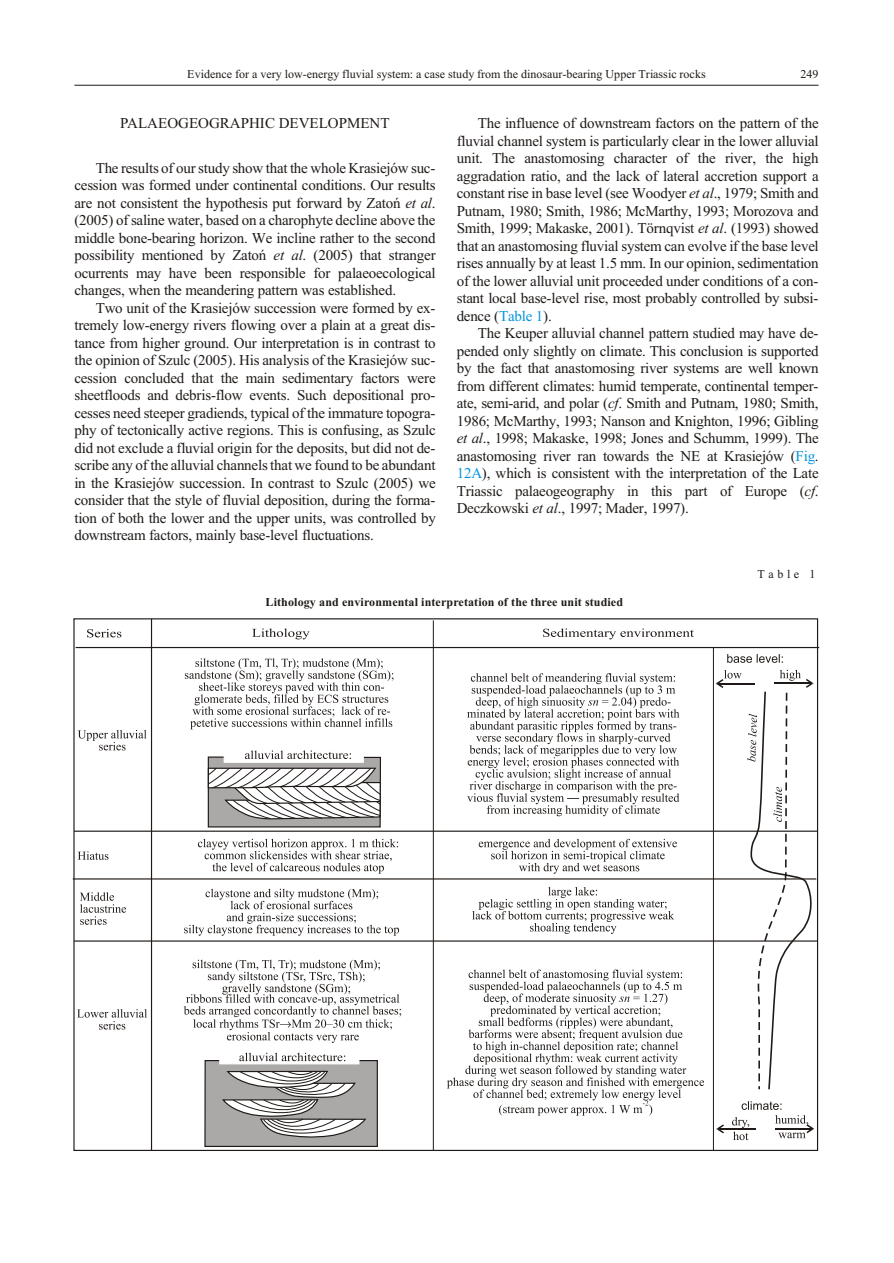
<style>
.page{position:relative;width:894px;height:1263px;background:#fff}
.page>*{position:absolute;margin:0;border:0;box-sizing:border-box;transform-origin:0 0}
.t1{font:15px/17.5px "Times New Roman";letter-spacing:-.01em;color:#1f1a17;text-align:justify}
.t2{font:12px "Times New Roman";letter-spacing:.005em;color:#1f1a17}
.t3{font:700 12px "Times New Roman";letter-spacing:.01em;color:#1f1a17}
.s1{font-style:italic}
.s2{color:#0094de}
</style>
<div class="page">
<hr style="left:74px;top:85px;width:745px;height:1px;background:#1f1a17">
<svg style="left:184px;top:889px;width:215px;height:47px"></svg>
<svg style="left:472px;top:887px;width:202px;height:47px"></svg>
<svg style="left:467px;top:673px;width:212px;height:143px"></svg>
<svg style="left:78px;top:730px;width:69px;height:20px"></svg>
<svg style="left:77px;top:1009px;width:70px;height:21px"></svg>
<svg style="left:80px;top:892px;width:46px;height:33px"></svg>
<svg style="left:78px;top:851px;width:30px;height:9px"></svg>
<svg style="left:447px;top:970px;width:257px;height:146px"></svg>
<svg style="left:543px;top:628px;width:151px;height:11px"></svg>
<svg style="left:185px;top:628px;width:208px;height:200px"></svg>
<svg style="left:87px;top:629px;width:34px;height:8px"></svg>
<svg style="left:727px;top:654px;width:56px;height:9px"></svg>
<svg style="left:716px;top:1124px;width:8px;height:9px"></svg>
<hr style="left:719px;top:1128px;width:37px;height:2px;background:#1f1a17">
<svg style="left:732px;top:1101px;width:82px;height:39px"></svg>
<hr style="left:775px;top:1128px;width:37px;height:1px;background:#1f1a17">
<svg style="left:716px;top:670px;width:98px;height:420px"></svg>
<hr style="left:151px;top:619px;width:1px;height:531px;background:#1f1a17">
<hr style="left:433px;top:620px;width:1px;height:530px;background:#1f1a17">
<hr style="left:713px;top:648px;width:1px;height:502px;background:#1f1a17">
<hr style="left:73px;top:878px;width:743px;height:2px;background:#1f1a17">
<hr style="left:74px;top:831px;width:744px;height:1px;background:#1f1a17">
<hr style="left:74px;top:940px;width:744px;height:2px;background:#1f1a17">
<svg style="left:184px;top:960px;width:217px;height:187px"></svg>
<svg style="left:479px;top:839px;width:198px;height:35px"></svg>
<svg style="left:198px;top:839px;width:200px;height:35px"></svg>
<hr style="left:76px;top:647px;width:743px;height:1px;background:#1f1a17">
<p class="t2" style="left:187px;top:70px;width:520px">Evidence for a very low-energy fluvial system: a case study from the dinosaur-bearing Upper Triassic rocks</p>
<p class="t2" style="left:800px;top:70px;width:20px">249</p>
<p class="t1" style="left:120px;top:116px;width:271px">PALAEOGEOGRAPHIC DEVELOPMENT</p>
<p class="t1" style="left:74px;top:160px;width:363px;text-indent:21px">The results of our study show that the whole Krasiejów suc - ces sion was formed un der con ti nen tal con di tions. Our re sults are not consistent the hypoth e sis put for ward by Zatoñ <span class="s1">et al</span>. (2005) of saline wa ter, based on a charophyte de cline above the mid dle bone-bear ing ho ri zon. We in cline rather to the sec ond pos si bil ity men tioned by Zatoñ <span class="s1">et al</span>. (2005) that stranger ocurrents may have been re spon si ble for palaeo eco logical changes, when the me an der ing pattern was established.</p>
<p class="t1" style="left:74px;top:300px;width:363px;text-indent:21px">Two unit of the Krasiejów suc ces sion were formed by ex - tremely low-en ergy rivers flowing over a plain at a great dis - tance from higher ground. Our in terpre ta tion is in con trast to the opin ion of Szulc (2005). His analy sis of the Krasiejów suc - ces sion con cluded that the main sed i men tary fac tors were sheetfloods and de bris-flow events. Such depositional pro - cesses need steeper gradiends, typ i cal of the im ma ture to pog ra&shy;phy of tec tonically ac tive re gions. This is con fus ing, as Szulc did not ex clude a flu vial or i gin for the de pos its, but did not de - scribe any of the al lu vial chan nels that we found to be abun dant in the Krasiejów suc cession. In con trast to Szulc (2005) we con sider that the style of flu vial de po si tion, dur ing the for ma - tion of both the lower and the up per units, was con trolled by down stream fac tors, mainly base-level fluc tu a tions.</p>
<p class="t1" style="left:457px;top:116px;width:364px;text-indent:21px">The in flu ence of down stream fac tors on the pattern of the fluvial chan nel system is par tic u larly clear in the lower al lu vial unit. The anastomosing char ac ter of the river, the high aggradation ra tio, and the lack of lat eral ac cre tion support a con stant rise in base level (see Woodyer <span class="s1">et al</span>., 1979; Smith and Putnam, 1980; Smith, 1986; McMarthy, 1993; Morozova and Smith, 1999; Makaske, 2001). Törnqvist <span class="s1">et al</span>. (1993) showed that an anastomosing flu vial system can evolve if the base level rises an nu ally by at least 1.5 mm. In our opin ion, sed i men ta tion of the lower allu vial unit pro ceeded un der con di tions of a con - stant lo cal base-level rise, most prob a bly con trolled by sub si - dence (<span class="s2">Ta ble 1</span>).</p>
<p class="t1" style="left:457px;top:326px;width:364px;text-indent:21px">The Keuper al lu vial chan nel pat tern stud ied may have de&shy;pended only slightly on climate. This con clu sion is sup ported by the fact that anastomosing river sys tems are well known from dif fer ent cli mates: hu mid tem per ate, con ti nen tal tem per - ate, semi-arid, and po lar (<span class="s1">cf</span>. Smith and Putnam, 1980; Smith, 1986; McMarthy, 1993; Nanson and Knighton, 1996; Gibling <span class="s1">et al</span>., 1998; Makaske, 1998; Jones and Schumm, 1999). The anastomosing river ran to wards the NE at Krasiejów (<span class="s2">Fig</span>.<br><span class="s2">12A</span>), which is consis tent with the in ter pre ta tion of the Late Tri as sic palaeo ge ogra phy in this part of Eu rope (<span class="s1">cf</span>.<br>Deczkowski <span class="s1">et al</span>., 1997; Mader, 1997).</p>
<p class="t2" style="left:758px;top:569px;width:59px">Ta ble 1</p>
<p class="t3" style="left:266px;top:598px;width:359px">Li thol ogy and en vi ron men tal in ter pre ta tion of the three unit stud ied</p>
</div>
